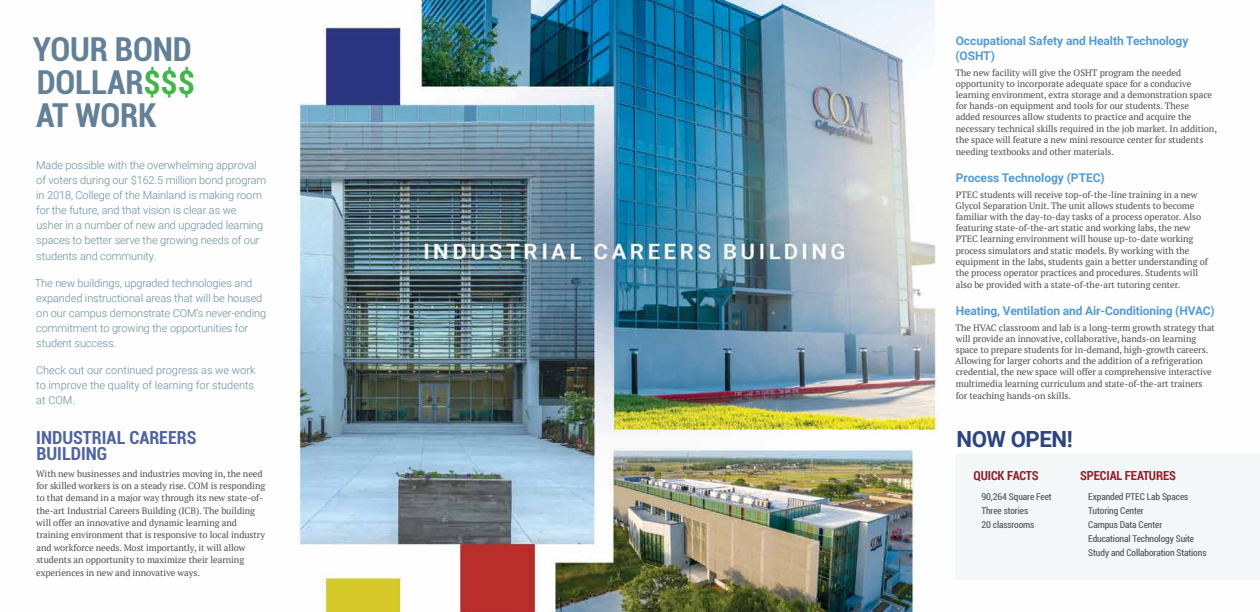
<style>
.page{position:relative;width:1260px;height:612px;background:#fff}
.page>*{position:absolute;margin:0;border:0;box-sizing:border-box;transform-origin:0 0}
.t1{font:700 condensed 33px/33.1px "Roboto";letter-spacing:-.005em;color:#638096;text-align:justify}
.t2{font:700 22.2px "Roboto";letter-spacing:-.02em;color:#2f4580}
.t3{font:700 condensed 18px/16.1px "Roboto";color:#4f649e}
.t4{font:700 12.5px "Roboto Condensed";letter-spacing:-.01em;color:#941e29}
.t5{font:700 12px/15px "Roboto";letter-spacing:-.005em;color:#539cd5}
.t6{font:300 11px/15.1px "Roboto";letter-spacing:-.01em;color:#658e9c}
.t7{font:condensed 9.4px/13.9px "Roboto";letter-spacing:-.01em;color:#4d4d4f}
.t8{font:9.2px/11.3px "PT Serif";letter-spacing:-.005em;color:#4d4d4f}
.s1{color:#43b649}
</style>
<div class="page">
<img style="left:297px;top:0;width:647px;height:612px">
<div style="left:955px;top:454px;width:305px;height:126px;background:#f3f7f8"></div>
<h1 class="t1" style="left:33px;top:31px;width:164px">YOUR BOND DOLLAR<span class="s1">$$$ </span>AT WORK</h1>
<p class="t6" style="left:36px;top:157px;width:232px">Made possible with the overwhelming approval of voters during our $162.5 million bond program in 2018, College of the Mainland is making room for the future, and that vision is clear as we<br>usher in a number of new and upgraded learning spaces to better serve the growing needs of our students and community.</p>
<p class="t6" style="left:35px;top:275px;width:233px">The new buildings, upgraded technologies and expanded instructional areas that will be housed on our campus demonstrate COM’s never-ending commitment to growing the opportunities for student success.</p>
<p class="t6" style="left:36px;top:362px;width:221px;text-align:justify">Check out our continued progress as we work to improve the quality of learning for students at COM.</p>
<h3 class="t3" style="left:36px;top:429px;width:162px">INDUSTRIAL CAREERS<br>BUILDING</h3>
<p class="t8" style="left:36px;top:467px;width:231px;line-height:12.4px">With new businesses and industries moving in, the need for skilled workers is on a steady rise. COM is responding to that demand in a major way through its new state-of&shy;the-art Industrial Careers Building (ICB). The building will offer an innovative and dynamic learning and training environment that is responsive to local industry and workforce needs. Most importantly, it will allow students an opportunity to maximize their learning experiences in new and innovative ways.</p>
<h3 class="t5" style="left:955px;top:33px;width:235px">Occupational Safety and Health Technology (OSHT)</h3>
<p class="t8" style="left:955px;top:67px;width:263px">The new facility will give the OSHT program the needed opportunity to incorporate adequate space for a conducive learning environment, extra storage and a demonstration space for hands-on equipment and tools for our students. These<br>added resources allow students to practice and acquire the necessary technical skills required in the job market. In addition, the space will feature a new mini resource center for students needing textbooks and other materials.</p>
<h3 class="t5" style="left:956px;top:170px;width:150px">Process Technology (PTEC)</h3>
<p class="t8" style="left:956px;top:189px;width:254px">PTEC students will receive top-of-the-line training in a new Glycol Separation Unit. The unit allows students to become familiar with the day-to-day tasks of a process operator. Also featuring state-of-the-art static and working labs, the new PTEC learning environment will house up-to-date working process simulators and static models. By working with the equipment in the labs, students gain a better understanding of the process operator practices and procedures. Students will also be provided with a state-of-the-art tutoring center.</p>
<h3 class="t5" style="left:956px;top:303px;width:260px">Heating, Ventilation and Air-Conditioning (HVAC)</h3>
<p class="t8" style="left:955px;top:322px;width:261px">The HVAC classroom and lab is a long-term growth strategy that will provide an innovative, collaborative, hands-on learning space to prepare students for in-demand, high-growth careers.<br>Allowing for larger cohorts and the addition of a refrigeration credential, the new space will offer a comprehensive interactive multimedia learning curriculum and state-of-the-art trainers for teaching hands-on skills.</p>
<h2 class="t2" style="left:956px;top:424px;width:118px">NOW OPEN!</h2>
<h3 class="t4" style="left:973px;top:467px;width:67px">QUICK FACTS</h3>
<p class="t7" style="left:981px;top:490px;width:72px">90,264 Square Feet<br>Three stories<br>20 classrooms</p>
<h3 class="t4" style="left:1080px;top:467px;width:97px">SPECIAL FEATURES</h3>
<p class="t7" style="left:1088px;top:490px;width:120px">Expanded PTEC Lab Spaces<br>Tutoring Center<br>Campus Data Center<br>Educational Technology Suite<br>Study and Collaboration Stations</p>
</div>
